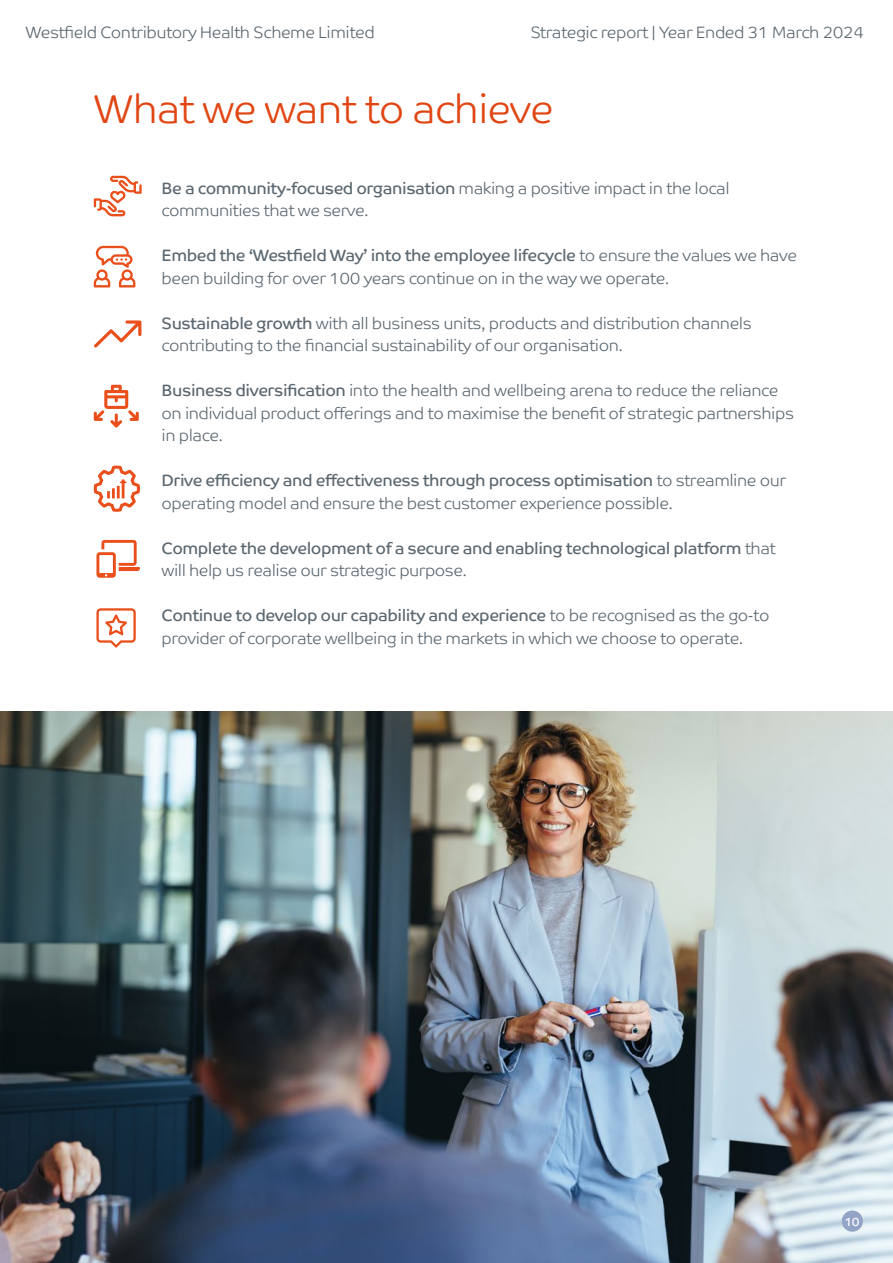
<style>
.page{position:relative;width:893px;height:1263px;background:#fff}
.page>*{position:absolute;margin:0;border:0;box-sizing:border-box;transform-origin:0 0}
.t1{font:300 40.5px "Co Text";letter-spacing:-.03em;color:#e04512}
.t2{font:300 16.5px/22.5px "Co Text";letter-spacing:-.03em;color:#5b6770}
.t3{font:16.5px/22.5px "Co Text";letter-spacing:-.03em;color:#5b6770}
.t4{font:12px "Co Text";color:#fff}
.s1{font-weight:400}
.s2{font-weight:300}
</style>
<div class="page">
<img style="left:0;top:711px;width:893px;height:552px">
<svg style="left:94px;top:466px;width:46px;height:46px"></svg>
<svg style="left:94px;top:385px;width:45px;height:43px"></svg>
<svg style="left:94px;top:320px;width:47px;height:27px"></svg>
<svg style="left:94px;top:176px;width:48px;height:40px"></svg>
<svg style="left:94px;top:246px;width:41px;height:41px"></svg>
<svg style="left:96px;top:540px;width:44px;height:38px"></svg>
<svg style="left:96px;top:608px;width:40px;height:40px"></svg>
<div style="left:842px;top:1210px;width:21px;height:22px;background:#94a4c6;border-radius:50%"></div>
<p class="t2" style="left:26px;top:21px;width:351px">Westfield Contributory Health Scheme Limited</p>
<p class="t2" style="left:531px;top:21px;width:335px">Strategic report | Year Ended 31 March 2024</p>
<p class="t1" style="left:94px;top:86px;width:462px">What we want to achieve</p>
<p class="t2" style="left:162px;top:177px;width:570px"><span class="s1">Be a community-focused organisation</span> making a positive impact in the local communities that we serve.</p>
<p class="t2" style="left:162px;top:244px;width:637px"><span class="s1">Embed the ‘Westfield Way’ into the employee lifecycle</span> to ensure the values we have been building for over 100 years continue on in the way we operate.</p>
<p class="t2" style="left:162px;top:312px;width:592px"><span class="s1">Sustainable growth</span> with all business units, products and distribution channels contributing to the financial sustainability of our organisation.</p>
<p class="t2" style="left:162px;top:379px;width:634px"><span class="s1">Business diversification</span> into the health and wellbeing arena to reduce the reliance on individual product offerings and to maximise the benefit of strategic partnerships in place.</p>
<p class="t2" style="left:162px;top:469px;width:626px"><span class="s1">Drive efficiency and effectiveness through process optimisation</span> to streamline our operating model and ensure the best customer experience possible.</p>
<p class="t3" style="left:162px;top:537px;width:616px">Complete the development of a secure and enabling technological platform <span class="s2">that will help us realise our strategic purpose.</span></p>
<p class="t2" style="left:162px;top:604px;width:609px"><span class="s1">Continue to develop our capability and experience</span> to be recognised as the go-to provider of corporate wellbeing in the markets in which we choose to operate.</p>
<p class="t4" style="left:844px;top:1214px;width:17px">10</p>
</div>
